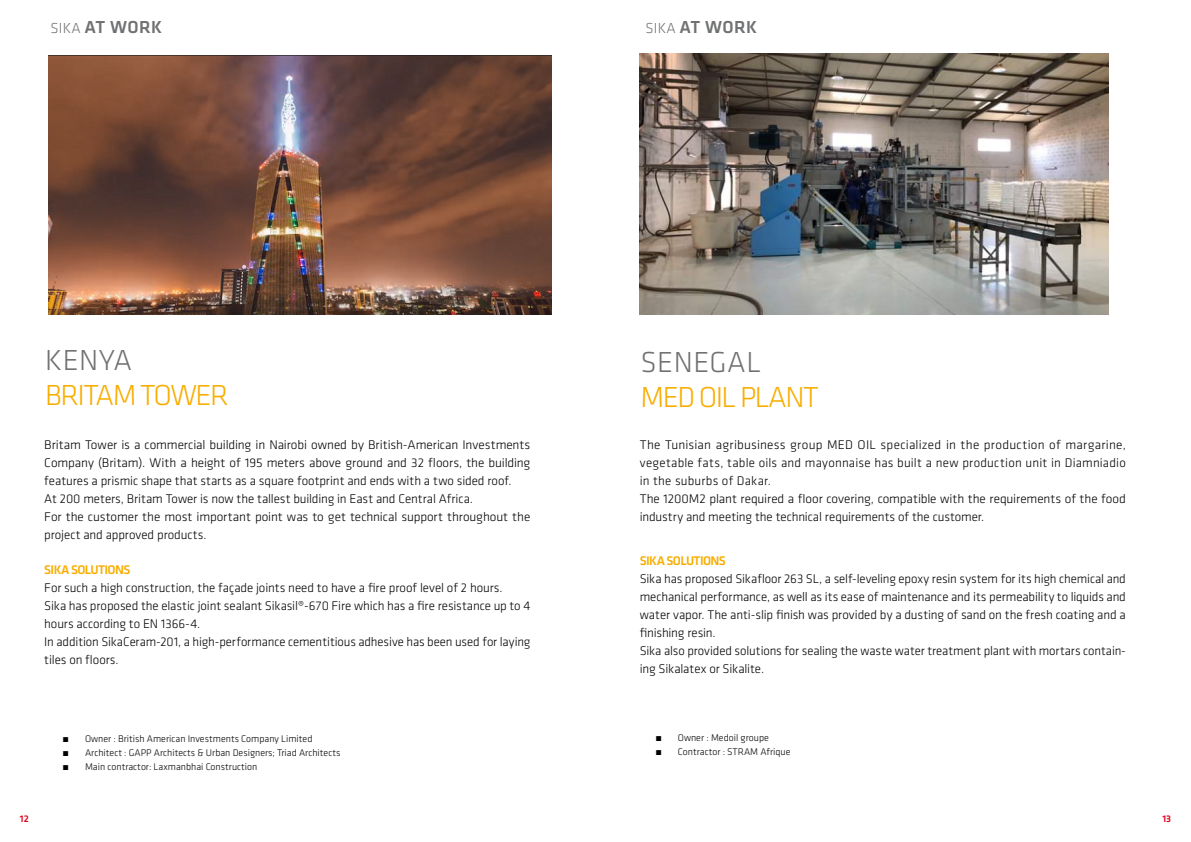
<style>
.page{position:relative;width:1191px;height:842px;background:#fff}
.page>*{position:absolute;margin:0;border:0;box-sizing:border-box;transform-origin:0 0}
.t1{font:300 30px "Klavika";letter-spacing:-.05em;color:#f8ae00}
.t2{font:300 30px "Klavika";letter-spacing:.015em;color:#707172}
.t3{font:500 18px "Klavika";letter-spacing:.02em;color:#707172}
.t4{font:300 13px/18px "Klavika";letter-spacing:-.005em;color:#000}
.t5{font:500 13px "Klavika";letter-spacing:-.05em;color:#f8ae00}
.t6{font:300 10px "Klavika";color:#000}
.t7{font:500 10px "Klavika";color:#000}
.t8{font:500 10px "Klavika";color:#e2001a}
.s1{font-weight:300;font-size:15px}
</style>
<div class="page">
<img style="left:640px;top:54px;width:468px;height:261px">
<img style="left:48px;top:55px;width:504px;height:260px">
<h2 class="t3" style="left:51px;top:15px;width:113px"><span class="s1">SIKA</span> AT WORK</h2>
<h2 class="t3" style="left:645px;top:15px;width:113px"><span class="s1">SIKA</span> AT WORK</h2>
<h1 class="t2" style="left:45px;top:342px;width:88px">KENYA</h1>
<h1 class="t1" style="left:45px;top:377px;width:185px">BRITAM TOWER</h1>
<p class="t4" style="left:44px;top:436px;width:487px">Britam Tower is a commercial building in Nairobi owned by British-American Investments Company (Britam). With a height of 195 meters above ground and 32 floors, the building features a prismic shape that starts as a square footprint and ends with a two sided roof.<br>At 200 meters, Britam Tower is now the tallest building in East and Central Africa.<br>For the customer the most important point was to get technical support throughout the project and approved products.</p>
<p class="t5" style="left:44px;top:561px;width:88px">SIKA SOLUTIONS</p>
<p class="t4" style="left:44px;top:579px;width:488px">For such a high construction, the façade joints need to have a fire proof level of 2 hours.<br>Sika has proposed the elastic joint sealant Sikasil®-670 Fire which has a fire resistance up to 4 hours according to EN 1366-4.<br>In addition SikaCeram-201, a high-performance cementitious adhesive has been used for laying tiles on floors.</p>
<p class="t7" style="left:62px;top:732px;width:8px">́</p>
<p class="t6" style="left:85px;top:732px;width:229px">Owner : British American Investments Company Limited</p>
<p class="t7" style="left:62px;top:746px;width:8px">́</p>
<p class="t6" style="left:85px;top:746px;width:257px">Architect : GAPP Architects &amp; Urban Designers; Triad Architects</p>
<p class="t7" style="left:62px;top:760px;width:8px">́</p>
<p class="t6" style="left:85px;top:760px;width:174px">Main contractor: Laxmanbhai Construction</p>
<h1 class="t2" style="left:640px;top:344px;width:122px">SENEGAL</h1>
<h1 class="t1" style="left:640px;top:379px;width:180px">MED OIL PLANT</h1>
<p class="t4" style="left:640px;top:436px;width:487px">The Tunisian agribusiness group MED OIL specialized in the production of margarine, vegetable fats, table oils and mayonnaise has built a new production unit in Diamniadio in the suburbs of Dakar.<br>The 1200M2 plant required a floor covering, compatible with the requirements of the food industry and meeting the technical requirements of the customer.</p>
<p class="t5" style="left:640px;top:552px;width:88px">SIKA SOLUTIONS</p>
<p class="t4" style="left:640px;top:570px;width:487px">Sika has proposed Sikafloor 263 SL, a self-leveling epoxy resin system for its high chemical and mechanical performance, as well as its ease of maintenance and its permeability to liquids and water vapor. The anti-slip finish was provided by a dusting of sand on the fresh coating and a finishing resin.<br>Sika also provided solutions for sealing the waste water treatment plant with mortars contain&shy;ing Sikalatex or Sikalite.</p>
<p class="t7" style="left:655px;top:731px;width:8px">́</p>
<p class="t6" style="left:678px;top:732px;width:92px">Owner : Medoil groupe</p>
<p class="t7" style="left:655px;top:745px;width:8px">́</p>
<p class="t6" style="left:678px;top:746px;width:114px">Contractor : STRAM Afrique</p>
<p class="t8" style="left:20px;top:812px;width:10px">12</p>
<p class="t8" style="left:1162px;top:812px;width:10px">13</p>
</div>
